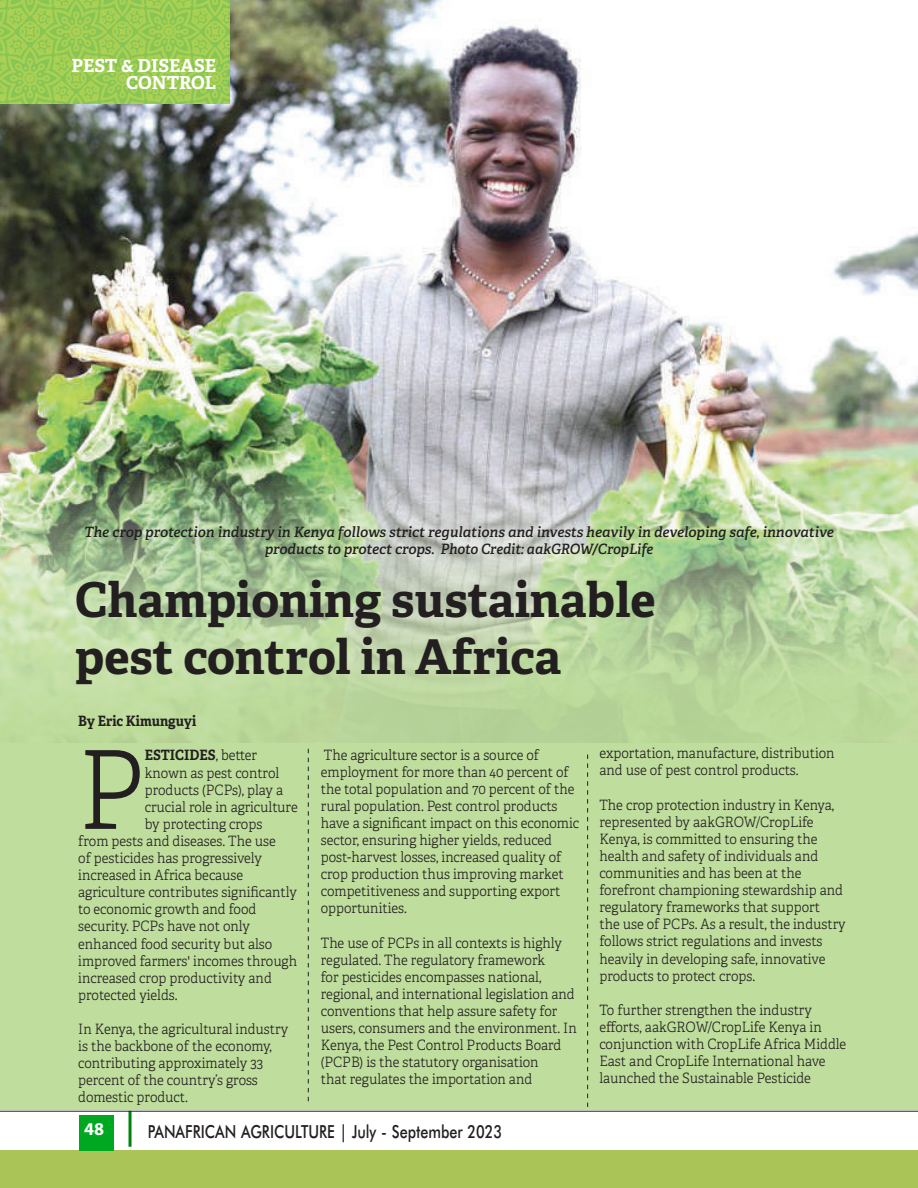
<style>
.page{position:relative;width:918px;height:1188px;background:#fff}
.page>*{position:absolute;margin:0;border:0;box-sizing:border-box;transform-origin:0 0}
.t1{font:300 108.75px "Adelle";color:#231f20;scale:.93 1}
.t2{font:700 48px/57.6px "Adelle";color:#231f20}
.t3{font:500 18px "Futura BT";color:#231f20;scale:.8 1}
.t4{font:700 18px/17.1px "Adelle";color:#fff;text-align:right}
.t5{font:700 18px "Myriad";color:#fff}
.t6{font:300 14.25px/17.1px "Adelle";color:#231f20;scale:.93 1}
.t7{font:italic 600 14.25px/17.1px "Adelle";color:#231f20;text-align:center}
.t8{font:700 14.25px "Adelle";color:#231f20;scale:.93 1}
.s1{font-weight:300}
</style>
<div class="page">
<div style="left:0;top:1150px;width:918px;height:38px;background:#aac457"></div>
<hr style="left:129px;top:1111px;width:3px;height:36px;background:#00810c">
<hr style="left:0;top:1111px;width:918px;height:1px;background:#231f20">
<div style="left:80px;top:1115px;width:34px;height:35px;background:#00a822"></div>
<div style="left:0;top:370px;width:918px;height:740px;background:#bfdd9d"></div>
<img style="left:0;top:0;width:918px;height:742px">
<svg style="left:308px;top:749px;width:1px;height:352px"></svg>
<svg style="left:587px;top:755px;width:1px;height:352px"></svg>
<img style="left:0;top:0;width:230px;height:103px">
<p class="t4" style="left:72px;top:57px;width:146px">PEST &amp; DISEASE<br>CONTROL</p>
<p class="t7" style="left:84px;top:524px;width:751px">The crop protection industry in Kenya follows strict regulations and invests heavily in developing safe, innovative products to protect crops. Photo Credit: aakGROW/CropLife</p>
<h2 class="t2" style="left:75px;top:571px;width:582px">Championing sustainable pest control in Africa</h2>
<p class="t8" style="left:78px;top:712px;width:128px">By Eric Kimunguyi</p>
<h1 class="t1" style="left:78px;top:724px;width:73px">P</h1>
<p class="t8" style="left:145px;top:746px;width:122px">ESTICIDES<span class="s1">, better</span></p>
<p class="t6" style="left:145px;top:764px;width:146px">known as pest control</p>
<p class="t6" style="left:145px;top:781px;width:150px">products (PCPs), play a</p>
<p class="t6" style="left:145px;top:798px;width:166px">crucial role in agriculture</p>
<p class="t6" style="left:145px;top:816px;width:128px">by protecting crops</p>
<p class="t6" style="left:78px;top:833px;width:214px">from pests and diseases. The use</p>
<p class="t6" style="left:78px;top:850px;width:199px">of pesticides has progressively</p>
<p class="t6" style="left:78px;top:867px;width:179px">increased in Africa because</p>
<p class="t6" style="left:78px;top:884px;width:237px">agriculture contributes significantly</p>
<p class="t6" style="left:78px;top:901px;width:193px">to economic growth and food</p>
<p class="t6" style="left:78px;top:918px;width:186px">security. PCPs have not only</p>
<p class="t6" style="left:78px;top:935px;width:210px">enhanced food security but also</p>
<p class="t6" style="left:78px;top:952px;width:237px">improved farmers' incomes through</p>
<p class="t6" style="left:78px;top:969px;width:210px">increased crop productivity and</p>
<p class="t6" style="left:78px;top:987px;width:108px">protected yields.</p>
<p class="t6" style="left:78px;top:1021px;width:227px">In Kenya, the agricultural industry is the backbone of the economy, contributing approximately 33 percent of the country’s gross domestic product.</p>
<p class="t6" style="left:321px;top:746px;width:279px">The agriculture sector is a source of employment for more than 40 percent of the total population and 70 percent of the rural population. Pest control products have a significant impact on this economic sector, ensuring higher yields, reduced post-harvest losses, increased quality of crop production thus improving market competitiveness and supporting export opportunities.</p>
<p class="t6" style="left:321px;top:934px;width:277px">The use of PCPs in all contexts is highly regulated. The regulatory framework<br>for pesticides encompasses national, regional, and international legislation and conventions that help assure safety for users, consumers and the environment. In Kenya, the Pest Control Products Board (PCPB) is the statutory organisation<br>that regulates the importation and</p>
<p class="t5" style="left:84px;top:1120px;width:27px">4848</p>
<p class="t3" style="left:148px;top:1121px;width:445px">PANAFRICAN AGRICULTURE | July - September 2023</p>
<p class="t6" style="left:599px;top:745px;width:254px">exportation, manufacture, distribution and use of pest control products.</p>
<p class="t6" style="left:599px;top:796px;width:266px">The crop protection industry in Kenya, represented by aakGROW/CropLife Kenya, is committed to ensuring the health and safety of individuals and communities and has been at the forefront championing stewardship and regulatory frameworks that support<br>the use of PCPs. As a result, the industry follows strict regulations and invests heavily in developing safe, innovative products to protect crops.</p>
<p class="t6" style="left:599px;top:1002px;width:267px">To further strengthen the industry efforts, aakGROW/CropLife Kenya in conjunction with CropLife Africa Middle East and CropLife International have launched the Sustainable Pesticide</p>
</div>
